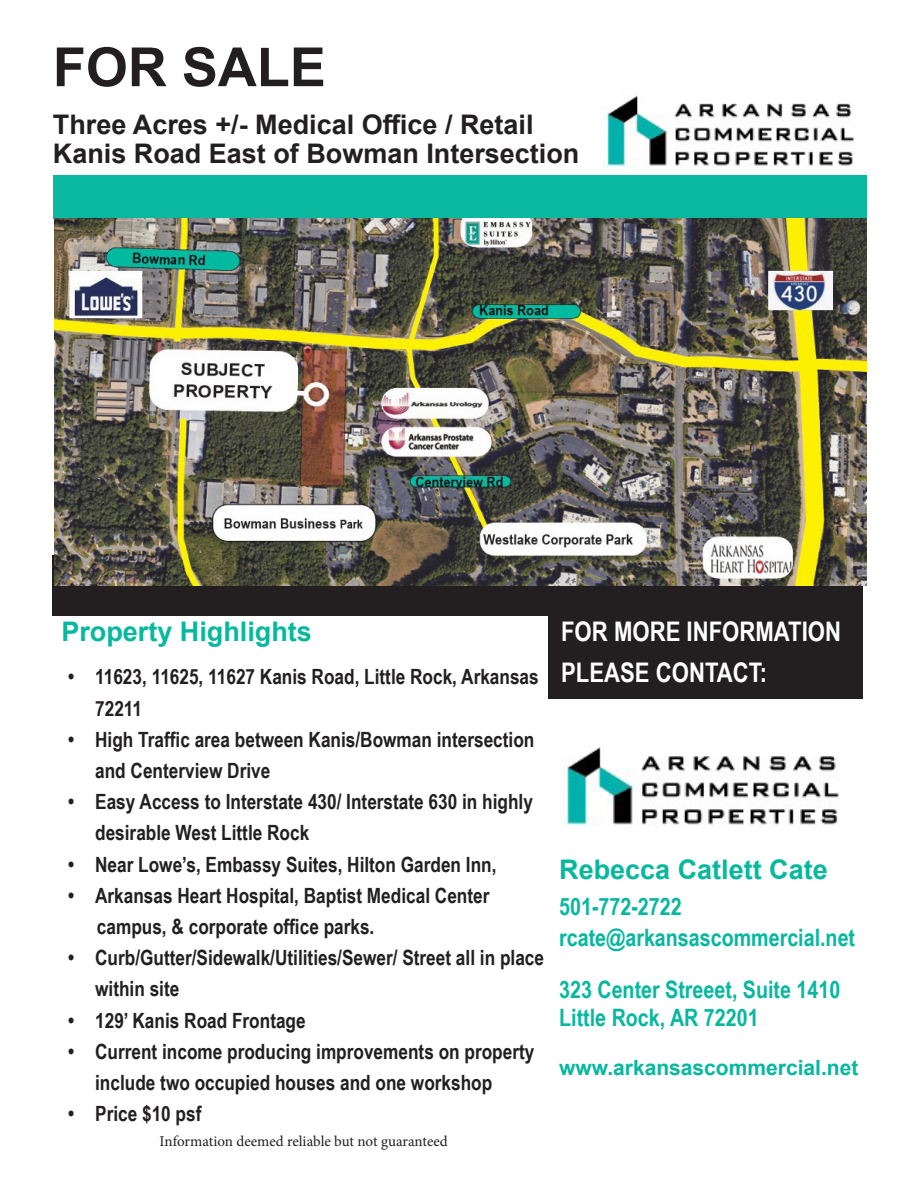
<style>
.page{position:relative;width:918px;height:1188px;background:#fff}
.page>*{position:absolute;margin:0;border:0;box-sizing:border-box;transform-origin:0 0}
.t1{font:700 54px "Arial";color:#231f20}
.t2{font:700 27px "Arial";color:#231f20}
.t3{font:700 27px "Arial";color:#06b89e}
.t4{font:700 27px "Arial Narrow";color:#fff}
.t5{font:700 24px "Arial Narrow";color:#06b89e}
.t6{font:700 21px/31.2px "Arial Narrow";color:#231f20}
.t7{font:700 21px "Arial";color:#06b89e}
.t8{font:15px "Minion Pro";letter-spacing:-.005em;color:#231f20}
</style>
<div class="page">
<img style="left:600px;top:95px;width:254px;height:72px">
<div style="left:52px;top:555px;width:811px;height:60px;background:#231f20"></div>
<div style="left:53px;top:175px;width:813px;height:44px;background:#09b89e"></div>
<img style="left:559px;top:747px;width:280px;height:80px">
<div style="left:549px;top:604px;width:314px;height:95px;background:#231f20"></div>
<img style="left:55px;top:219px;width:811px;height:366px">
<p class="t1" style="left:53px;top:29px;width:275px">FOR SALE</p>
<p class="t2" style="left:53px;top:105px;width:482px">Three Acres +/- Medical Office / Retail</p>
<p class="t2" style="left:53px;top:134px;width:528px">Kanis Road East of Bowman Intersection</p>
<p class="t3" style="left:61px;top:613px;width:252px">Property Highlights</p>
<p class="t6" style="left:95px;top:660px;width:445px;text-indent:-27px">• 11623, 11625, 11627 Kanis Road, Little Rock, Arkansas<br>72211</p>
<p class="t6" style="left:95px;top:723px;width:441px;text-indent:-27px">• High Traffic area between Kanis/Bowman intersection and Centerview Drive</p>
<p class="t6" style="left:95px;top:785px;width:439px;text-indent:-27px">• Easy Access to Interstate 430/ Interstate 630 in highly desirable West Little Rock</p>
<p class="t6" style="left:68px;top:848px;width:430px">• Near Lowe’s, Embassy Suites, Hilton Garden Inn,</p>
<p class="t6" style="left:68px;top:879px;width:423px">• Arkansas Heart Hospital, Baptist Medical Center</p>
<p class="t6" style="left:97px;top:910px;width:279px">campus, &amp; corporate office parks.</p>
<p class="t6" style="left:95px;top:941px;width:450px;text-indent:-27px">• Curb/Gutter/Sidewalk/Utilities/Sewer/ Street all in place within site</p>
<p class="t6" style="left:68px;top:1004px;width:239px">• 129’ Kanis Road Frontage</p>
<p class="t6" style="left:95px;top:1035px;width:441px;text-indent:-27px">• Current income producing improvements on property include two occupied houses and one workshop</p>
<p class="t6" style="left:68px;top:1097px;width:135px">• Price $10 psf</p>
<p class="t8" style="left:160px;top:1131px;width:290px">Information deemed reliable but not guaranteed</p>
<p class="t4" style="left:561px;top:611px;width:282px">FOR MORE INFORMATION</p>
<p class="t4" style="left:561px;top:652px;width:208px">PLEASE CONTACT:</p>
<p class="t3" style="left:559px;top:850px;width:270px">Rebecca Catlett Cate</p>
<p class="t5" style="left:559px;top:889px;width:124px">501-772-2722</p>
<p class="t5" style="left:559px;top:919px;width:297px">rcate@arkansascommercial.net</p>
<p class="t5" style="left:559px;top:971px;width:283px">323 Center Streeet, Suite 1410</p>
<p class="t5" style="left:559px;top:999px;width:201px">Little Rock, AR 72201</p>
<p class="t7" style="left:559px;top:1053px;width:301px">www.arkansascommercial.net</p>
</div>
